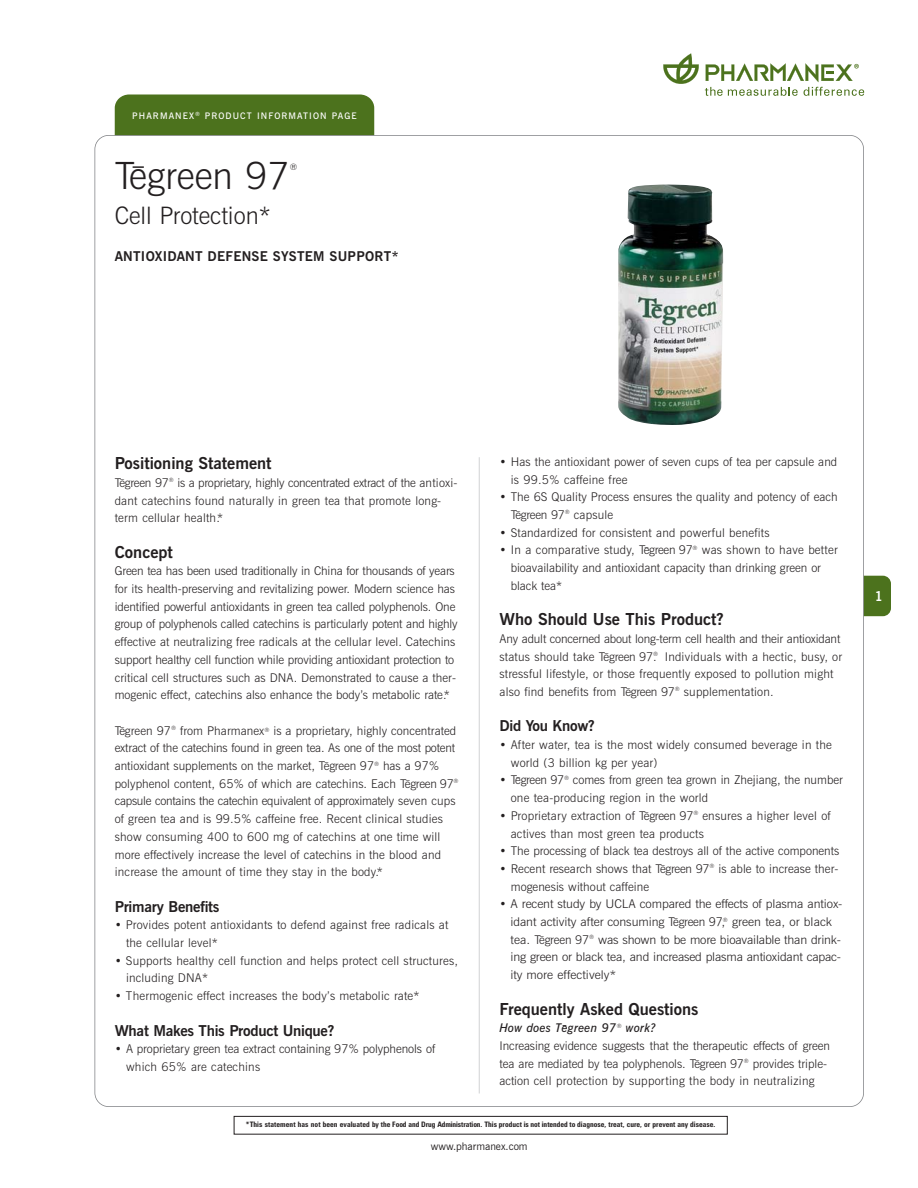
<style>
.page{position:relative;width:918px;height:1188px;background:#fff}
.page>*{position:absolute;margin:0;border:0;box-sizing:border-box;transform-origin:0 0}
.t1{font:300 37.5px/30px "News Gothic BT";color:#231f20;scale:.6 1}
.t2{font:300 37.5px "News Gothic BT";color:#231f20}
.t3{font:300 24px "News Gothic BT";color:#231f20}
.t4{font:700 16.5px "News Gothic BT";color:#231f20}
.t5{font:700 15px "News Gothic BT";letter-spacing:-.02em;color:#231f20}
.t6{font:700 13.5px "News Gothic BT";letter-spacing:.02em;color:#231f20}
.t7{font:700 13.5px "News Gothic BT";color:#fff}
.t8{font:300 12px/17.7px "News Gothic BT";letter-spacing:.005em;color:#231f20}
.t9{font:300 12px/9.8px "News Gothic BT";letter-spacing:.005em;color:#231f20;scale:.6 1}
.t10{font:300 12px/17.7px "News Gothic BT";letter-spacing:.005em;color:#231f20;scale:1.05 1}
.t11{font:300 12px "News Gothic BT";letter-spacing:.025em;color:#231f20}
.t12{font:300 12px/9.8px "News Gothic BT";letter-spacing:-.02em;color:#231f20;scale:.6 1}
.t13{font:300 12px/9.8px "News Gothic BT";letter-spacing:.025em;color:#231f20;scale:.6 1}
.t14{font:italic 600 12px "News Gothic BT";letter-spacing:.02em;color:#231f20}
.t15{font:italic 600 12px "News Gothic BT";letter-spacing:.02em;color:#231f20;scale:.6 1}
.t16{font:10.5px "News Gothic BT";color:#231f20}
.t17{font:600 9px "News Gothic BT";letter-spacing:.12em;color:#fff}
.t18{font:300 9px "News Gothic BT";color:#231f20}
.t19{font:700 condensed 7.5px "Zurich BT";color:#231f20}
</style>
<div class="page">
<div style="left:115px;top:94px;width:259px;height:41px;background:#4c721d"></div>
<svg style="left:844px;top:576px;width:47px;height:40px;fill:#4c721d"></svg>
<hr style="left:479px;top:457px;width:1px;height:637px;background:#d1d3d4">
<img style="left:618px;top:184px;width:105px;height:241px">
<div style="left:234px;top:1116px;width:494px;height:19px;border:1px solid #231f20"></div>
<svg style="left:663px;top:53px;width:36px;height:31px"></svg>
<svg style="left:705px;top:63px;width:159px;height:33px"></svg>
<p class="t17" style="left:132px;top:112px;width:226px">PHARMANEX<sup>®</sup> PRODUCT INFORMATION PAGE</p>
<h1 class="t1" style="left:129px;top:134px;width:269px">_<br>egreen 97</h1>
<p class="t18" style="left:290px;top:163px;width:9px">®</p>
<h2 class="t3" style="left:115px;top:206px;width:158px">Cell Protection*</h2>
<p class="t6" style="left:115px;top:251px;width:285px">ANTIOXIDANT DEFENSE SYSTEM SUPPORT*</p>
<h1 class="t2" style="left:115px;top:162px;width:22px">T</h1>
<h3 class="t4" style="left:115px;top:457px;width:158px">Positioning Statement</h3>
<p class="t8" style="left:115px;top:475px;width:8px">T</p>
<p class="t12" style="left:119px;top:469px;width:565px">_<br>egreen 97<sup>®</sup> is a proprietary, highly concentrated extract of the antioxi-</p>
<p class="t8" style="left:115px;top:493px;width:328px">dant catechins found naturally in green tea that promote long&shy;term cellular health.*</p>
<h3 class="t4" style="left:115px;top:546px;width:60px">Concept</h3>
<p class="t8" style="left:115px;top:563px;width:345px">Green tea has been used traditionally in China for thousands of years for its health-preserving and revitalizing power. Modern science has identified powerful antioxidants in green tea called polyphenols. One group of polyphenols called catechins is particularly potent and highly effective at neutralizing free radicals at the cellular level. Catechins support healthy cell function while providing antioxidant protection to critical cell structures such as DNA. Demonstrated to cause a ther&shy;mogenic effect, catechins also enhance the body’s metabolic rate.*</p>
<p class="t8" style="left:115px;top:723px;width:8px">T</p>
<p class="t9" style="left:119px;top:717px;width:563px">_<br>egreen 97<sup>®</sup> from Pharmanex<sup>®</sup> is a proprietary, highly concentrated</p>
<p class="t8" style="left:115px;top:740px;width:342px">extract of the catechins found in green tea. As one of the most potent antioxidant supplements on the market, Tegreen 97<sup>®</sup> has a 97%</p>
<p class="t9" style="left:325px;top:752px;width:7px">_</p>
<p class="t8" style="left:115px;top:776px;width:293px">polyphenol content, 65% of which are catechins. Each T</p>
<p class="t12" style="left:405px;top:770px;width:91px">_<br>egreen 97<sup>®</sup></p>
<p class="t8" style="left:115px;top:793px;width:342px">capsule contains the catechin equivalent of approximately seven cups of green tea and is 99.5% caffeine free. Recent clinical studies show consuming 400 to 600 mg of catechins at one time will more effectively increase the level of catechins in the blood and increase the amount of time they stay in the body.*</p>
<p class="t5" style="left:115px;top:901px;width:106px">Primary Benefits</p>
<p class="t8" style="left:126px;top:917px;width:324px;text-indent:-11px">• Provides potent antioxidants to defend against free radicals at the cellular level*</p>
<p class="t8" style="left:126px;top:953px;width:334px;text-indent:-11px">• Supports healthy cell function and helps protect cell structures, including DNA*</p>
<p class="t8" style="left:115px;top:988px;width:306px">• Thermogenic effect increases the body’s metabolic rate*</p>
<p class="t5" style="left:115px;top:1025px;width:221px">What Makes This Product Unique?</p>
<p class="t8" style="left:126px;top:1041px;width:311px;text-indent:-11px">• A proprietary green tea extract containing 97% polyphenols of which 65% are catechins</p>
<p class="t8" style="left:511px;top:454px;width:328px;text-indent:-11px">• Has the antioxidant power of seven cups of tea per capsule and is 99.5% caffeine free</p>
<p class="t8" style="left:511px;top:489px;width:329px;text-indent:-11px">• The 6S Quality Process ensures the quality and potency of each<br>T</p>
<p class="t9" style="left:515px;top:501px;width:165px">_<br>egreen 97<sup>®</sup> capsule</p>
<p class="t8" style="left:499px;top:525px;width:272px">• Standardized for consistent and powerful benefits</p>
<p class="t11" style="left:499px;top:546px;width:148px">• In a comparative study, T</p>
<p class="t13" style="left:644px;top:537px;width:325px">_<br>egreen 97<sup>®</sup> was shown to have better</p>
<p class="t8" style="left:511px;top:560px;width:312px">bioavailability and antioxidant capacity than drinking green or black tea*</p>
<h3 class="t4" style="left:500px;top:613px;width:226px">Who Should Use This Product?</h3>
<p class="t8" style="left:500px;top:631px;width:342px">Any adult concerned about long-term cell health and their antioxidant status should take T</p>
<p class="t9" style="left:604px;top:643px;width:399px">_<br>egreen 97.<sup>®</sup> Individuals with a hectic, busy, or</p>
<p class="t8" style="left:499px;top:666px;width:335px">stressful lifestyle, or those frequently exposed to pollution might also find benefits from T</p>
<p class="t9" style="left:625px;top:678px;width:249px">_<br>egreen 97<sup>®</sup> supplementation.</p>
<p class="t5" style="left:500px;top:721px;width:97px">Did You Know?</p>
<p class="t8" style="left:511px;top:737px;width:323px;text-indent:-11px">• After water, tea is the most widely consumed beverage in the world (3 billion kg per year)</p>
<p class="t8" style="left:500px;top:772px;width:19px">• T</p>
<p class="t9" style="left:515px;top:767px;width:547px">_<br>egreen 97<sup>®</sup> comes from green tea grown in Zhejiang, the number</p>
<p class="t8" style="left:511px;top:790px;width:199px">one tea-producing region in the world</p>
<p class="t8" style="left:500px;top:808px;width:148px">• Proprietary extraction of T</p>
<p class="t9" style="left:644px;top:802px;width:313px">_<br>egreen 97<sup>®</sup> ensures a higher level of</p>
<p class="t8" style="left:511px;top:825px;width:195px">actives than most green tea products</p>
<p class="t8" style="left:500px;top:843px;width:341px">• The processing of black tea destroys all of the active components</p>
<p class="t8" style="left:500px;top:861px;width:164px">• Recent research shows that T</p>
<p class="t9" style="left:660px;top:855px;width:299px">_<br>egreen 97<sup>®</sup> is able to increase ther-</p>
<p class="t8" style="left:511px;top:879px;width:140px">mogenesis without caffeine</p>
<p class="t8" style="left:511px;top:896px;width:333px;text-indent:-11px">• A recent study by UCLA compared the effects of plasma antiox&shy;idant activity after consuming T</p>
<p class="t9" style="left:673px;top:908px;width:266px">_<br>egreen 97,<sup>®</sup> green tea, or black</p>
<p class="t10" style="left:511px;top:932px;width:30px">tea. T</p>
<p class="t9" style="left:539px;top:926px;width:505px">_<br>egreen 97<sup>®</sup> was shown to be more bioavailable than drink-</p>
<p class="t10" style="left:511px;top:949px;width:316px">ing green or black tea, and increased plasma antioxidant capac&shy;ity more effectively*</p>
<h3 class="t4" style="left:500px;top:1003px;width:201px">Frequently Asked Questions</h3>
<p class="t14" style="left:500px;top:1024px;width:158px">How does Tegreen 97<sup>®</sup> work?</p>
<p class="t15" style="left:563px;top:1014px;width:7px">_</p>
<p class="t8" style="left:500px;top:1038px;width:332px">Increasing evidence suggests that the therapeutic effects of green tea are mediated by tea polyphenols. T</p>
<p class="t9" style="left:694px;top:1050px;width:223px">_<br>egreen 97<sup>®</sup> provides triple-</p>
<p class="t11" style="left:500px;top:1077px;width:317px">action cell protection by supporting the body in neutralizing</p>
<p class="t19" style="left:246px;top:1122px;width:471px">*This statement has not been evaluated by the Food and Drug Administration. This product is not intended to diagnose, treat, cure, or prevent any disease.</p>
<p class="t16" style="left:431px;top:1142px;width:98px">www.pharmanex.com</p>
<p class="t7" style="left:875px;top:591px;width:10px">1</p>
</div>
